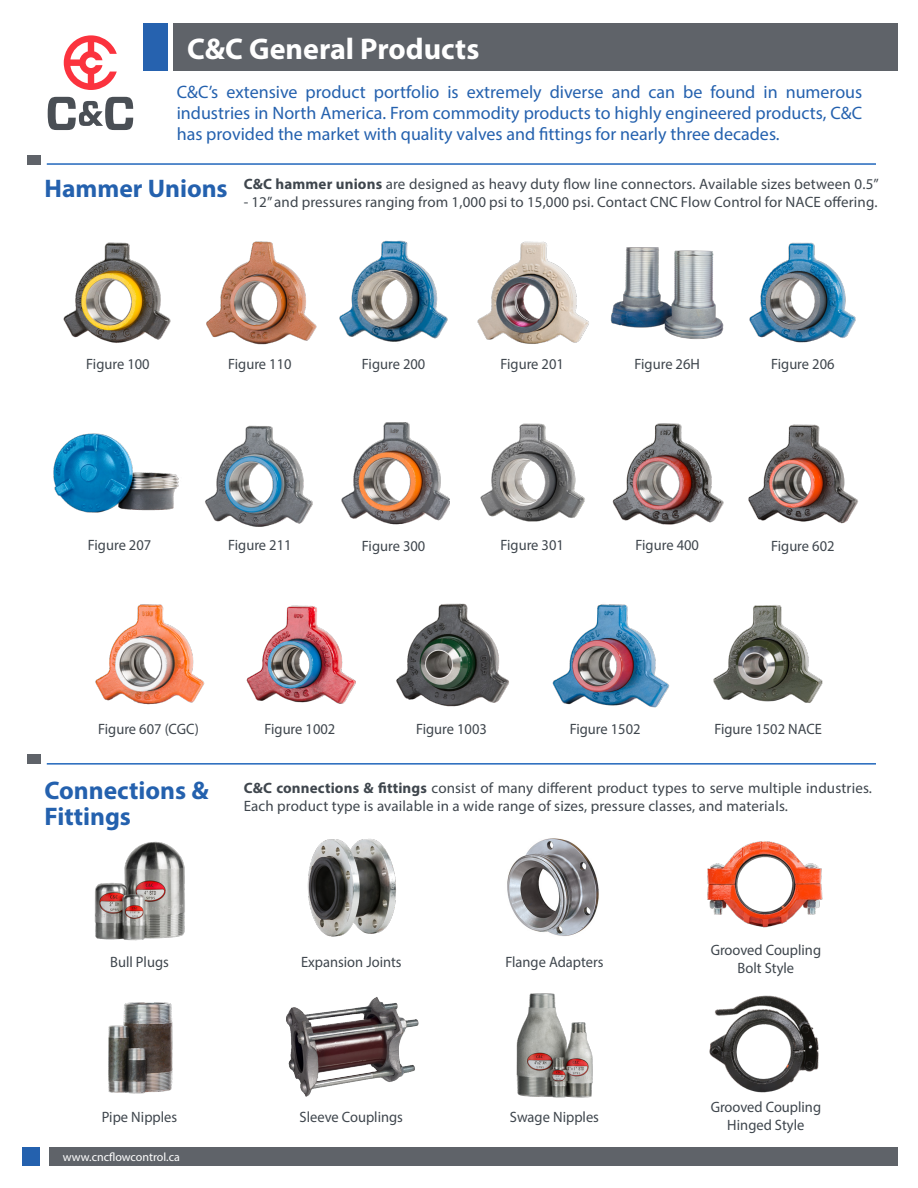
<style>
.page{position:relative;width:918px;height:1188px;background:#fff}
.page>*{position:absolute;margin:0;border:0;box-sizing:border-box;transform-origin:0 0}
.Body{font:700 30px "Myriad Pro";color:#fff}
.Body-2{font:700 25.5px/25.5px "Myriad Pro";color:#2461ae}
.Body-3{font:18px/21px "Myriad Pro";color:#2461ae;text-align:justify}
.Body-4{font:15px/18px "Myriad Pro";color:#3f464d;text-align:center}
.t1{font:12px "Myriad Pro";color:#fff}
.s1{font-weight:700}
</style>
<div class="page">
<svg style="left:64px;top:35px;width:53px;height:55px"></svg>
<svg style="left:48px;top:97px;width:85px;height:33px"></svg>
<div style="left:174px;top:23px;width:724px;height:48px;background:#5f6369"></div>
<div style="left:143px;top:23px;width:24px;height:48px;background:#2662af"></div>
<div style="left:27px;top:155px;width:14px;height:10px;background:#5f6369"></div>
<hr style="left:47px;top:163px;width:829px;height:2px;background:#2167bc">
<img style="left:707px;top:841px;width:116px;height:87px">
<img style="left:709px;top:995px;width:110px;height:98px">
<img style="left:507px;top:838px;width:92px;height:98px">
<img style="left:516px;top:993px;width:77px;height:105px">
<img style="left:307px;top:839px;width:89px;height:98px">
<img style="left:286px;top:997px;width:133px;height:100px">
<img style="left:94px;top:841px;width:91px;height:100px">
<img style="left:108px;top:1002px;width:65px;height:92px">
<div style="left:27px;top:754px;width:14px;height:10px;background:#5f6369"></div>
<hr style="left:47px;top:763px;width:829px;height:2px;background:#2167bc">
<div style="left:49px;top:1147px;width:848px;height:19px;background:#5f6369"></div>
<div style="left:22px;top:1147px;width:18px;height:19px;background:#2461ae"></div>
<img style="left:63px;top:242px;width:108px;height:101px">
<img style="left:341px;top:422px;width:109px;height:103px">
<img style="left:206px;top:241px;width:111px;height:104px">
<img style="left:480px;top:423px;width:105px;height:99px">
<img style="left:339px;top:240px;width:109px;height:102px">
<img style="left:612px;top:423px;width:112px;height:102px">
<img style="left:477px;top:241px;width:112px;height:103px">
<img style="left:748px;top:424px;width:111px;height:100px">
<img style="left:95px;top:604px;width:110px;height:101px">
<img style="left:749px;top:242px;width:107px;height:101px">
<img style="left:246px;top:605px;width:110px;height:99px">
<img style="left:53px;top:433px;width:126px;height:80px">
<img style="left:396px;top:603px;width:113px;height:104px">
<img style="left:205px;top:425px;width:108px;height:102px">
<img style="left:552px;top:604px;width:118px;height:104px">
<img style="left:713px;top:605px;width:110px;height:98px">
<img style="left:610px;top:247px;width:114px;height:92px">
<p class="Body" style="left:187px;top:30px;width:294px">C&amp;C General Products</p>
<p class="Body-3" style="left:177px;top:81px;width:687px">C&amp;C’s extensive product portfolio is extremely diverse and can be found in numerous industries in North America. From commodity products to highly engineered products, C&amp;C has provided the market with quality valves and fittings for nearly three decades.</p>
<p class="Body-2" style="left:44px;top:175px;width:185px">Hammer Unions</p>
<p class="Body-4" style="left:244px;top:175px;width:637px"><span class="s1">C&amp;C hammer unions</span> are designed as heavy duty flow line connectors. Available sizes between 0.5”</p>
<p class="Body-4" style="left:244px;top:193px;width:635px">- 12” and pressures ranging from 1,000 psi to 15,000 psi. Contact CNC Flow Control for NACE offering.</p>
<p class="Body-4" style="left:86px;top:354px;width:65px">Figure 100</p>
<p class="Body-4" style="left:88px;top:536px;width:65px">Figure 207</p>
<p class="Body-4" style="left:228px;top:354px;width:65px">Figure 110</p>
<p class="Body-4" style="left:228px;top:536px;width:65px">Figure 211</p>
<p class="Body-4" style="left:362px;top:354px;width:65px">Figure 200</p>
<p class="Body-4" style="left:362px;top:537px;width:65px">Figure 300</p>
<p class="Body-4" style="left:501px;top:354px;width:65px">Figure 201</p>
<p class="Body-4" style="left:501px;top:536px;width:65px">Figure 301</p>
<p class="Body-4" style="left:635px;top:354px;width:67px">Figure 26H</p>
<p class="Body-4" style="left:636px;top:536px;width:65px">Figure 400</p>
<p class="Body-4" style="left:771px;top:354px;width:65px">Figure 206</p>
<p class="Body-4" style="left:771px;top:537px;width:65px">Figure 602</p>
<p class="Body-4" style="left:98px;top:719px;width:102px">Figure 607 (CGC)</p>
<p class="Body-4" style="left:265px;top:719px;width:72px">Figure 1002</p>
<p class="Body-4" style="left:416px;top:719px;width:72px">Figure 1003</p>
<p class="Body-4" style="left:570px;top:719px;width:72px">Figure 1502</p>
<p class="Body-4" style="left:714px;top:719px;width:109px">Figure 1502 NACE</p>
<p class="Body-2" style="left:44px;top:777px;width:166px">Connections &amp;<br>Fittings</p>
<p class="Body-4" style="left:244px;top:778px;width:630px;text-align:left"><span class="s1">C&amp;C connections &amp; fittings</span> consist of many different product types to serve multiple industries.<br>Each product type is available in a wide range of sizes, pressure classes, and materials.</p>
<p class="Body-4" style="left:110px;top:952px;width:60px">Bull Plugs</p>
<p class="Body-4" style="left:102px;top:1108px;width:77px">Pipe Nipples</p>
<p class="t1" style="left:63px;top:1149px;width:118px">www.cncflowcontrol.ca</p>
<p class="Body-4" style="left:301px;top:952px;width:102px">Expansion Joints</p>
<p class="Body-4" style="left:300px;top:1108px;width:105px">Sleeve Couplings</p>
<p class="Body-4" style="left:505px;top:952px;width:100px">Flange Adapters</p>
<p class="Body-4" style="left:510px;top:1108px;width:91px">Swage Nipples</p>
<p class="Body-4" style="left:711px;top:940px;width:112px">Grooved Coupling<br>Bolt Style</p>
<p class="Body-4" style="left:711px;top:1098px;width:112px">Grooved Coupling<br>Hinged Style</p>
</div>
